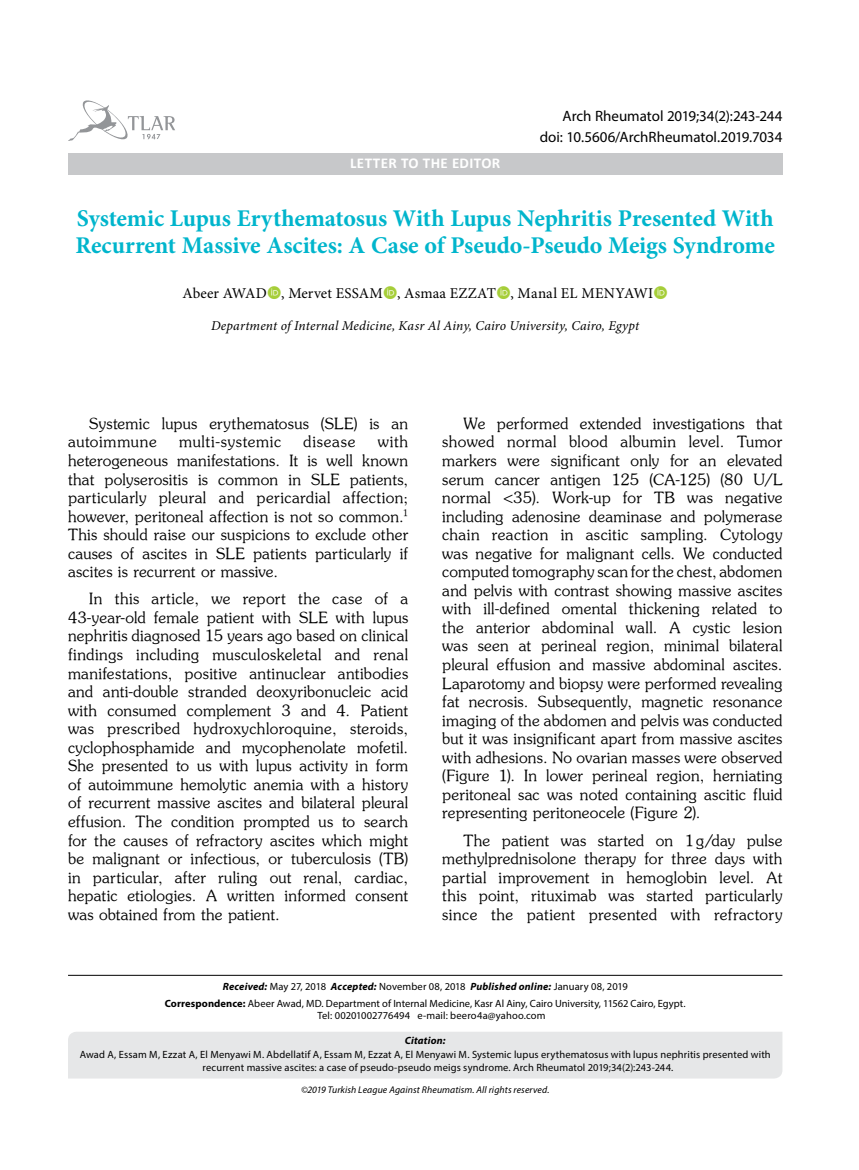
<style>
.page{position:relative;width:859px;height:1170px;background:#fff}
.page>*{position:absolute;margin:0;border:0;box-sizing:border-box;transform-origin:0 0}
.t1{font:700 24px/27px "Minion Pro";letter-spacing:-.01em;color:#00b5cc}
.t2{font:15.45px/18.6px "Souvenir Turk";letter-spacing:.02em;color:#000;text-align:justify}
.t3{font:15.45px "Souvenir Turk";letter-spacing:.045em;color:#000}
.t4{font:15.45px "Souvenir Turk";letter-spacing:.05em;color:#000}
.t5{font:15px "Myriad Pro";color:#000}
.t6{font:15px "Minion Pro";letter-spacing:.01em;color:#000}
.t7{font:700 15px "Calibri";letter-spacing:.025em;color:#fff}
.t8{font:italic 13.5px "Minion Pro";letter-spacing:.01em;color:#000}
.t9{font:10.5px/16.8px "Myriad Pro";letter-spacing:.01em;color:#000;text-align:center}
.t10{font:italic 700 10.5px "Myriad Pro";letter-spacing:.02em;color:#000}
.t11{font:italic 9.75px "Myriad Pro";letter-spacing:.01em;color:#000}
.s1{font-weight:700;font-style:italic}
.s2{font-weight:700}
</style>
<div class="page">
<svg style="left:68px;top:100px;width:107px;height:41px"></svg>
<div style="left:68px;top:153px;width:714px;height:21px;background:#c7c8ca"></div>
<hr style="left:68px;top:974px;width:714px;height:1px;background:#000">
<div style="left:68px;top:1032px;width:714px;height:46px;background:#e6e7e8"></div>
<p class="t5" style="left:563px;top:107px;width:221px">Arch Rheumatol 2019;34(2):243-244</p>
<p class="t7" style="left:350px;top:152px;width:152px">LETTER TO THE EDITOR</p>
<p class="t5" style="left:540px;top:127px;width:244px">doi: 10.5606/ArchRheumatol.2019.7034</p>
<h1 class="t1" style="left:76px;top:204px;width:701px">Systemic Lupus Erythematosus With Lupus Nephritis Presented With<br>Recurrent Massive Ascites: A Case of Pseudo-Pseudo Meigs Syndrome</h1>
<p class="t6" style="left:182px;top:283px;width:472px">Abeer AWAD , Mervet ESSAM , Asmaa EZZAT , Manal EL MENYAWI</p>
<p class="t8" style="left:211px;top:316px;width:429px">Department of Internal Medicine, Kasr Al Ainy, Cairo University, Cairo, Egypt</p>
<p class="t2" style="left:68px;top:413px;width:342px;text-indent:21px">Systemic lupus erythematosus (SLE) is an autoimmune</p>
<p class="t2" style="left:68px;top:432px;width:342px;text-indent:310px">with heterogeneous manifestations. It is well known that polyserositis is common in SLE patients, particularly pleural and pericardial affection; however, peritoneal affection is not so common.<sup>1<br></sup>This should raise our suspicions to exclude other causes of ascites in SLE patients particularly if ascites is recurrent or massive.</p>
<p class="t2" style="left:68px;top:589px;width:342px;text-indent:21px">In this article, we report the case of a 43-year-old female patient with SLE with lupus nephritis diagnosed 15 years ago based on clinical findings including musculoskeletal and renal manifestations, positive antinuclear antibodies and anti-double stranded deoxyribonucleic acid with consumed complement 3 and 4. Patient was prescribed hydroxychloroquine, steroids, cyclophosphamide and mycophenolate mofetil.<br>She presented to us with lupus activity in form of autoimmune hemolytic anemia with a history of recurrent massive ascites and bilateral pleural effusion. The condition prompted us to search for the causes of refractory ascites which might be malignant or infectious, or tuberculosis (TB) in particular, after ruling out renal, cardiac, hepatic etiologies. A written informed consent was obtained from the patient.</p>
<p class="t3" style="left:179px;top:432px;width:104px">multi-systemic</p>
<p class="t4" style="left:304px;top:432px;width:53px">disease</p>
<p class="t2" style="left:442px;top:413px;width:342px;text-indent:21px">We performed extended investigations that showed normal blood albumin level. Tumor markers were significant only for an elevated serum cancer antigen 125 (CA-125) (80 U/L normal &lt;35). Work-up for TB was negative including adenosine deaminase and polymerase chain reaction in ascitic sampling. Cytology was negative for malignant cells. We conducted computed tomography scan for the chest, abdomen and pelvis with contrast showing massive ascites with ill-defined omental thickening related to the anterior abdominal wall. A cystic lesion was seen at perineal region, minimal bilateral pleural effusion and massive abdominal ascites.<br>Laparotomy and biopsy were performed revealing fat necrosis. Subsequently, magnetic resonance imaging of the abdomen and pelvis was conducted but it was insignificant apart from massive ascites with adhesions. No ovarian masses were observed (Figure 1). In lower perineal region, herniating peritoneal sac was noted containing ascitic fluid representing peritoneocele (Figure 2).</p>
<p class="t2" style="left:442px;top:830px;width:342px;text-indent:21px">The patient was started on 1g/day pulse methylprednisolone therapy for three days with partial improvement in hemoglobin level. At this point, rituximab was started particularly since the patient presented with refractory</p>
<p class="t9" style="left:165px;top:977px;width:522px"><span class="s1">Received:</span> May 27, 2018 <span class="s1">Accepted:</span> November 08, 2018 <span class="s1">Published online:</span> January 08, 2019<br><span class="s2">Correspondence:</span> Abeer Awad, MD. Department of Internal Medicine, Kasr Al Ainy, Cairo University, 11562 Cairo, Egypt.</p>
<p class="t9" style="left:317px;top:1006px;width:230px">Tel: 00201002776494 e-mail: beero4a@yahoo.com</p>
<p class="t10" style="left:405px;top:1033px;width:42px">Citation:</p>
<p class="t9" style="left:203px;top:1048px;width:570px;line-height:12.6px;text-align:left;text-indent:-123px">Awad A, Essam M, Ezzat A, El Menyawi M. Abdellatif A, Essam M, Ezzat A, El Menyawi M. Systemic lupus erythematosus with lupus nephritis presented with recurrent massive ascites: a case of pseudo-pseudo meigs syndrome. Arch Rheumatol 2019;34(2):243-244.</p>
<p class="t11" style="left:301px;top:1083px;width:250px">©2019 Turkish League Against Rheumatism. All rights reserved.</p>
</div>
